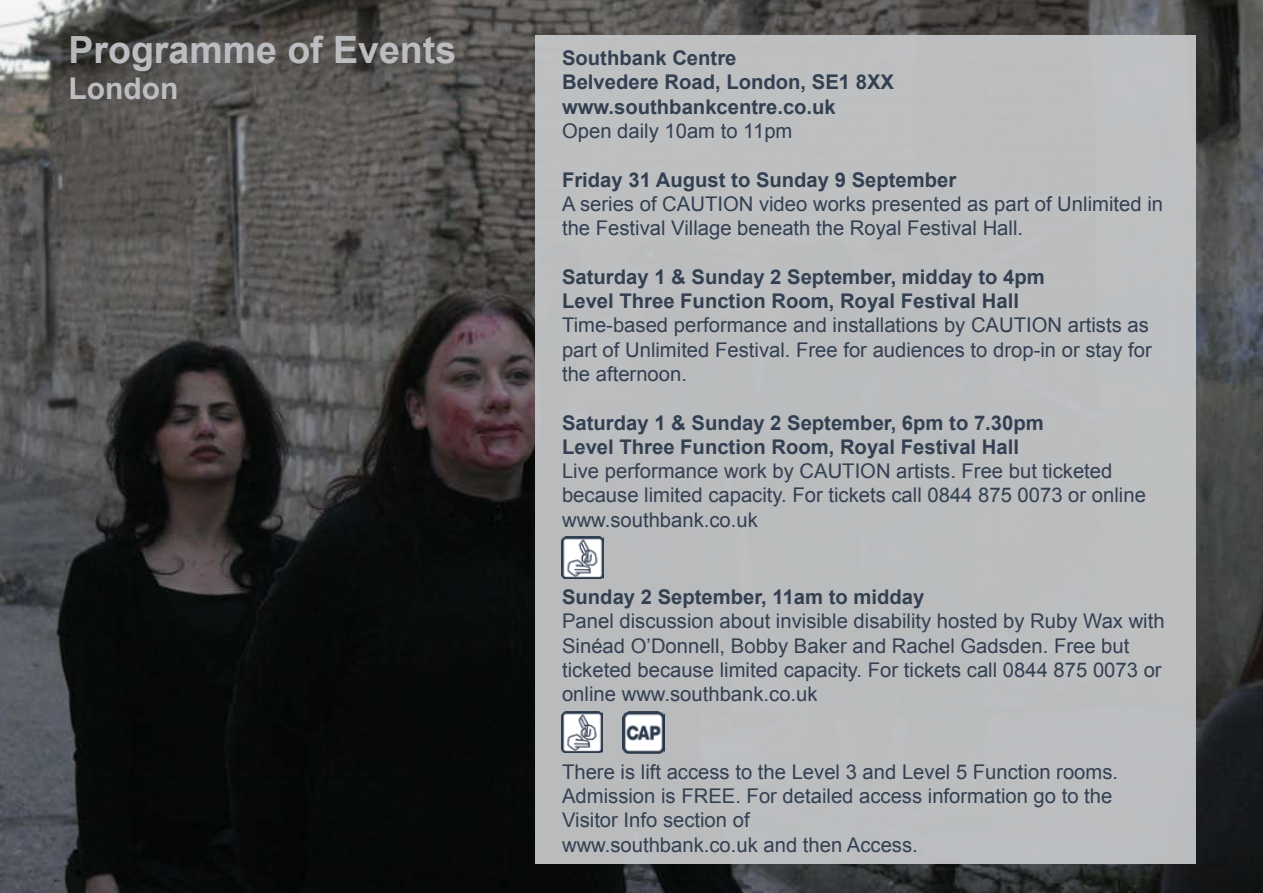
<style>
.page{position:relative;width:1263px;height:893px;background:#fff}
.page>*{position:absolute;margin:0;border:0;box-sizing:border-box;transform-origin:0 0}
.t1{font:700 37.5px "Arial";color:#bcbdc0}
.t2{font:700 30px "Arial";color:#bcbdc0}
.t3{font:20.25px/24.3px "Arial";color:#334052}
.t4{font:700 20.25px/24.3px "Arial";color:#334052}
.s1{color:#b6b8ba}
</style>
<div class="page">
<img style="left:0;top:0;width:1263px;height:893px">
<div style="left:535px;top:36px;width:661px;height:828px;background:#bbbdbf"></div>
<img style="left:561px;top:711px;width:42px;height:42px">
<img style="left:562px;top:537px;width:41px;height:41px">
<img style="left:623px;top:711px;width:41px;height:42px">
<h1 class="t1" style="left:69px;top:25px;width:389px"><span class="s1">P</span>rogramme of Events</h1>
<h2 class="t2" style="left:69px;top:69px;width:111px">London</h2>
<p class="t4" style="left:562px;top:46px;width:333px">Southbank Centre<br>Belvedere Road, London, SE1 8XX www.southbankcentre.co.uk</p>
<p class="t3" style="left:562px;top:119px;width:232px">Open daily 10am to 11pm</p>
<p class="t4" style="left:562px;top:168px;width:396px">Friday 31 August to Sunday 9 September</p>
<p class="t3" style="left:562px;top:191px;width:602px">A series of CAUTION video works presented as part of Unlimited in the Festival Village beneath the Royal Festival Hall.</p>
<p class="t4" style="left:562px;top:265px;width:484px">Saturday 1 &amp; Sunday 2 September, midday to 4pm<br>Level Three Function Room, Royal Festival Hall</p>
<p class="t3" style="left:562px;top:313px;width:591px">Time-based performance and installations by CAUTION artists as part of Unlimited Festival. Free for audiences to drop-in or stay for the afternoon.</p>
<p class="t4" style="left:562px;top:411px;width:483px">Saturday 1 &amp; Sunday 2 September, 6pm to 7.30pm<br>Level Three Function Room, Royal Festival Hall</p>
<p class="t3" style="left:562px;top:459px;width:585px">Live performance work by CAUTION artists. Free but ticketed because limited capacity. For tickets call 0844 875 0073 or online www.southbank.co.uk</p>
<p class="t4" style="left:562px;top:586px;width:364px">Sunday 2 September, 11am to midday</p>
<p class="t3" style="left:562px;top:609px;width:604px">Panel discussion about invisible disability hosted by Ruby Wax with Sinéad O’Donnell, Bobby Baker and Rachel Gadsden. Free but ticketed because limited capacity. For tickets call 0844 875 0073 or online www.southbank.co.uk</p>
<p class="t3" style="left:562px;top:759px;width:558px">There is lift access to the Level 3 and Level 5 Function rooms.<br>Admission is FREE. For detailed access information go to the Visitor Info section of<br>www.southbank.co.uk and then Access.</p>
</div>
